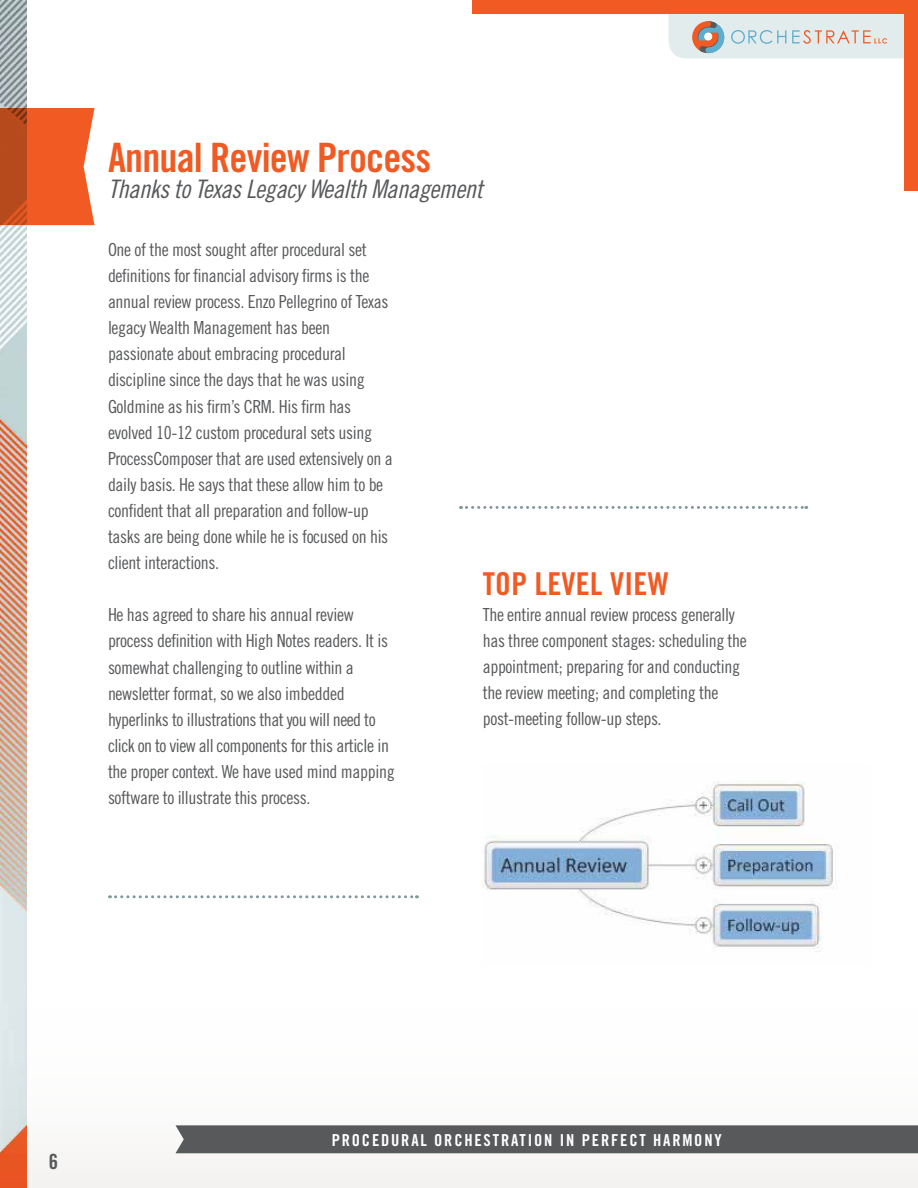
<style>
.page{position:relative;width:918px;height:1188px;background:#fff}
.page>*{position:absolute;margin:0;border:0;box-sizing:border-box;transform-origin:0 0}
.t1{font:40.5px "Trade Gothic Bold Cond Twenty";letter-spacing:-.02em;color:#f15a22}
.t2{font:31.5px "Trade Gothic Bold Cond Twenty";letter-spacing:.01em;color:#f15a22}
.t3{font:25.5px "Trade Gothic Cond Eighteen Obl";letter-spacing:-.03em;color:#58595b}
.t4{font:21px "Trade Gothic Bold Cond Twenty";color:#58595b}
.t5{font:18px/26.1px "Trade Gothic Cond Eighteen";letter-spacing:-.02em;color:#58595b}
.t6{font:16.5px "Trade Gothic Bold Cond Twenty";letter-spacing:.11em;color:#fff}
</style>
<div class="page">
<img style="left:0;top:0;width:27px;height:1188px">
<div style="left:904px;top:0;width:14px;height:190px;background:#f15a22"></div>
<div style="left:472px;top:0;width:446px;height:14px;background:#f15a22"></div>
<svg style="left:669px;top:14px;width:235px;height:44px;background:#dbdfdd"></svg>
<div style="left:879px;top:26px;width:11px;height:10px;background:#e3ecec"></div>
<svg style="left:0;top:108px;width:94px;height:117px;background:#e05d2a"></svg>
<div style="left:176px;top:1125px;width:742px;height:28px;background:#58595b"></div>
<img style="left:483px;top:781px;width:353px;height:172px">
<svg style="left:460px;top:506px;width:347px;height:3px"></svg>
<svg style="left:110px;top:895px;width:307px;height:3px"></svg>
<h1 class="t1" style="left:108px;top:133px;width:325px">ANNUAL REVIEW PROCESS</h1>
<h3 class="t3" style="left:108px;top:173px;width:378px">Thanks to Texas Legacy Wealth Management</h3>
<p class="t5" style="left:108px;top:236px;width:286px">One of the most sought after procedural set definitions for financial advisory firms is the annual review process. Enzo Pellegrino of Texas legacy Wealth Management has been passionate about embracing procedural discipline since the days that he was using Goldmine as his firm’s CRM. His firm has evolved 10-12 custom procedural sets using ProcessComposer that are used extensively on a daily basis. He says that these allow him to be confident that all preparation and follow-up tasks are being done while he is focused on his client interactions.</p>
<p class="t5" style="left:108px;top:602px;width:288px">He has agreed to share his annual review process definition with High Notes readers. It is somewhat challenging to outline within a newsletter format, so we also imbedded hyperlinks to illustrations that you will need to click on to view all components for this article in the proper context. We have used mind mapping software to illustrate this process.</p>
<h2 class="t2" style="left:483px;top:564px;width:184px">TOP LEVEL VIEW</h2>
<p class="t5" style="left:483px;top:601px;width:266px">The entire annual review process generally has three component stages: scheduling the appointment; preparing for and conducting the review meeting; and completing the post-meeting follow-up steps.</p>
<p class="t4" style="left:49px;top:1149px;width:11px">6</p>
<p class="t6" style="left:332px;top:1130px;width:391px">PROCEDURAL ORCHESTRATION IN PERFECT HARMONY</p>
</div>
